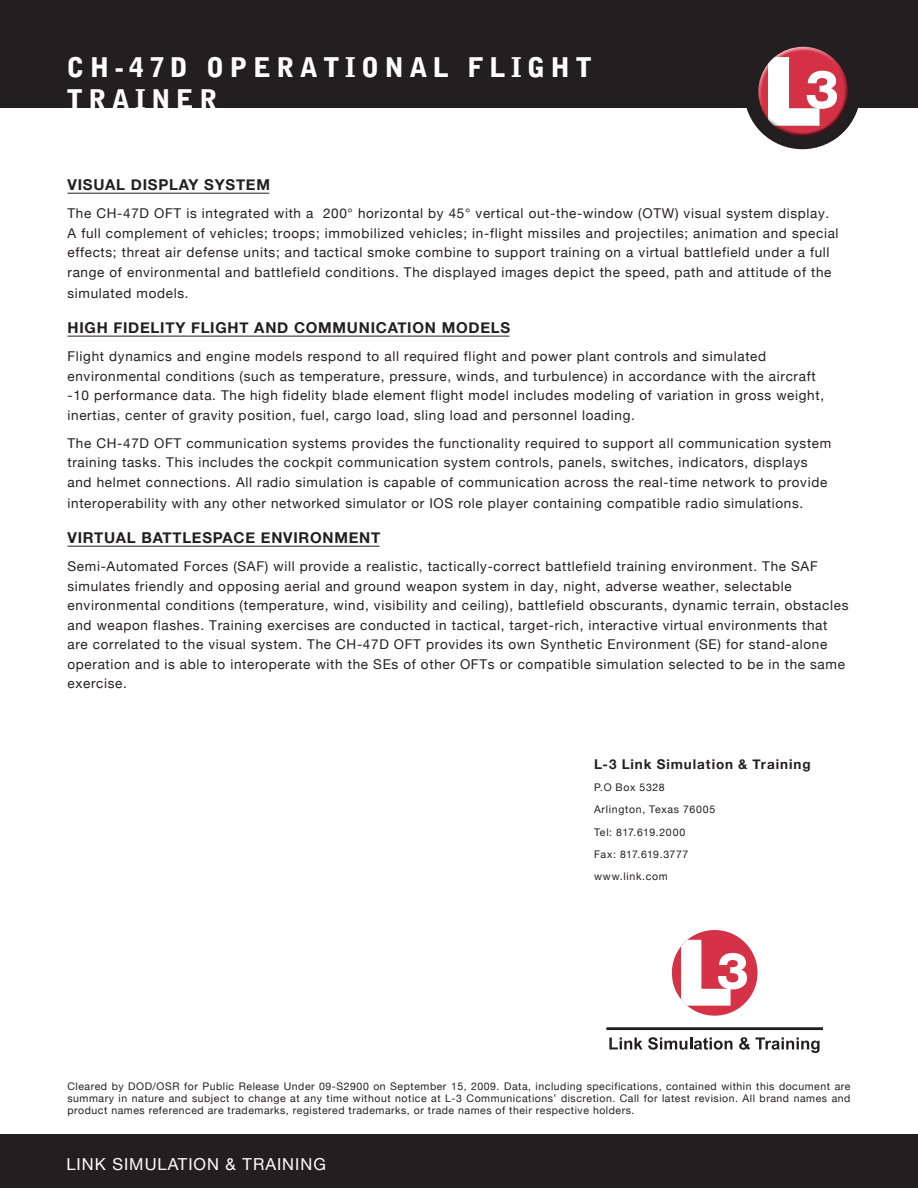
<style>
.page{position:relative;width:918px;height:1188px;background:#fff}
.page>*{position:absolute;margin:0;border:0;box-sizing:border-box;transform-origin:0 0}
.t1{font:900 27px/31.5px "Bell Gothic Std";letter-spacing:.2em;color:#fff}
.t2{font:16.5px "Helvetica Neue";letter-spacing:.06em;color:#fff}
.Paragraph_header{font:700 15px "Helvetica Neue";letter-spacing:.05em;color:#231f20}
.Paragraph_text{font:13.5px/19.5px "Helvetica Neue";letter-spacing:.05em;color:#231f20}
.Contact_-_Division_N{font:700 13.5px "Helvetica Neue";letter-spacing:.07em;color:#231f20}
.Contact_Info_text{font:10.5px/12px "Helvetica Neue";letter-spacing:.05em;color:#231f20;text-align:justify}
.Contact_Info_text-2{font:10.5px "Helvetica Neue";letter-spacing:.07em;color:#231f20}
</style>
<div class="page">
<div style="left:0;top:0;width:918px;height:108px;background:#231f20"></div>
<div style="left:744px;top:33px;width:117px;height:116px;background:#231f20;border-radius:50%"></div>
<div style="left:757px;top:47px;width:88px;height:82px;background:#fff;opacity:.75"></div>
<div style="left:759px;top:54px;width:90px;height:84px;background:#231f20;opacity:.75"></div>
<div style="left:0;top:1134px;width:918px;height:54px;background:#231f20"></div>
<div style="left:672px;top:930px;width:86px;height:86px;background:#d63247;border-radius:50%"></div>
<svg style="left:681px;top:940px;width:66px;height:66px"></svg>
<hr style="left:606px;top:1027px;width:217px;height:3px;background:#231f20">
<svg style="left:609px;top:1037px;width:123px;height:13px"></svg>
<svg style="left:739px;top:1037px;width:11px;height:13px"></svg>
<svg style="left:756px;top:1037px;width:64px;height:16px"></svg>
<hr style="left:68px;top:193px;width:201px;height:1px;background:#231f20">
<hr style="left:68px;top:336px;width:441px;height:1px;background:#231f20">
<hr style="left:68px;top:546px;width:312px;height:1px;background:#231f20">
<p class="t1" style="left:66px;top:52px;width:527px">CH-47D OPERATIONAL FLIGHT<br>TRAINER</p>
<p class="Paragraph_header" style="left:68px;top:173px;width:204px">VISUAL DISPLAY SYSTEM</p>
<p class="Paragraph_text" style="left:68px;top:204px;width:773px">The CH-47D OFT is integrated with a 200° horizontal by 45° vertical out-the-window (OTW) visual system display.<br>A full complement of vehicles; troops; immobilized vehicles; in-flight missiles and projectiles; animation and special effects; threat air defense units; and tactical smoke combine to support training on a virtual battlefield under a full range of environmental and battlefield conditions. The displayed images depict the speed, path and attitude of the</p>
<p class="Paragraph_text" style="left:68px;top:284px;width:123px">simulated models.</p>
<p class="Paragraph_header" style="left:68px;top:316px;width:444px">HIGH FIDELITY FLIGHT AND COMMUNICATION MODELS</p>
<p class="Paragraph_text" style="left:68px;top:347px;width:758px">Flight dynamics and engine models respond to all required flight and power plant controls and simulated environmental conditions (such as temperature, pressure, winds, and turbulence) in accordance with the aircraft -10 performance data. The high fidelity blade element flight model includes modeling of variation in gross weight, inertias, center of gravity position, fuel, cargo load, sling load and personnel loading.</p>
<p class="Paragraph_text" style="left:68px;top:434px;width:765px">The CH-47D OFT communication systems provides the functionality required to support all communication system training tasks. This includes the cockpit communication system controls, panels, switches, indicators, displays and helmet connections. All radio simulation is capable of communication across the real-time network to provide</p>
<p class="Paragraph_text" style="left:68px;top:494px;width:737px">interoperability with any other networked simulator or IOS role player containing compatible radio simulations.</p>
<p class="Paragraph_header" style="left:68px;top:526px;width:314px">VIRTUAL BATTLESPACE ENVIRONMENT</p>
<p class="Paragraph_text" style="left:68px;top:557px;width:782px">Semi-Automated Forces (SAF) will provide a realistic, tactically-correct battlefield training environment. The SAF simulates friendly and opposing aerial and ground weapon system in day, night, adverse weather, selectable environmental conditions (temperature, wind, visibility and ceiling), battlefield obscurants, dynamic terrain, obstacles and weapon flashes. Training exercises are conducted in tactical, target-rich, interactive virtual environments that are correlated to the visual system. The CH-47D OFT provides its own Synthetic Environment (SE) for stand-alone operation and is able to interoperate with the SEs of other OFTs or compatible simulation selected to be in the same exercise.</p>
<p class="Contact_-_Division_N" style="left:594px;top:754px;width:218px">L-3 Link Simulation &amp; Training</p>
<p class="Contact_Info_text" style="left:594px;top:782px;width:72px">P.O Box 5328</p>
<p class="Contact_Info_text-2" style="left:594px;top:802px;width:123px">Arlington, Texas 76005</p>
<p class="Contact_Info_text" style="left:594px;top:826px;width:93px">Tel: 817.619.2000</p>
<p class="Contact_Info_text" style="left:594px;top:849px;width:96px">Fax: 817.619.3777</p>
<p class="Contact_Info_text-2" style="left:594px;top:869px;width:75px">www.link.com</p>
<p class="Contact_Info_text" style="left:68px;top:1081px;width:785px">Cleared by DOD/OSR for Public Release Under 09-S2900 on September 15, 2009. Data, including specifications, contained within this document are summary in nature and subject to change at any time without notice at L-3 Communications’ discretion. Call for latest revision. All brand names and product names referenced are trademarks, registered trademarks, or trade names of their respective holders.</p>
<p class="t2" style="left:66px;top:1152px;width:261px">LINK SIMULATION &amp; TRAINING</p>
</div>
